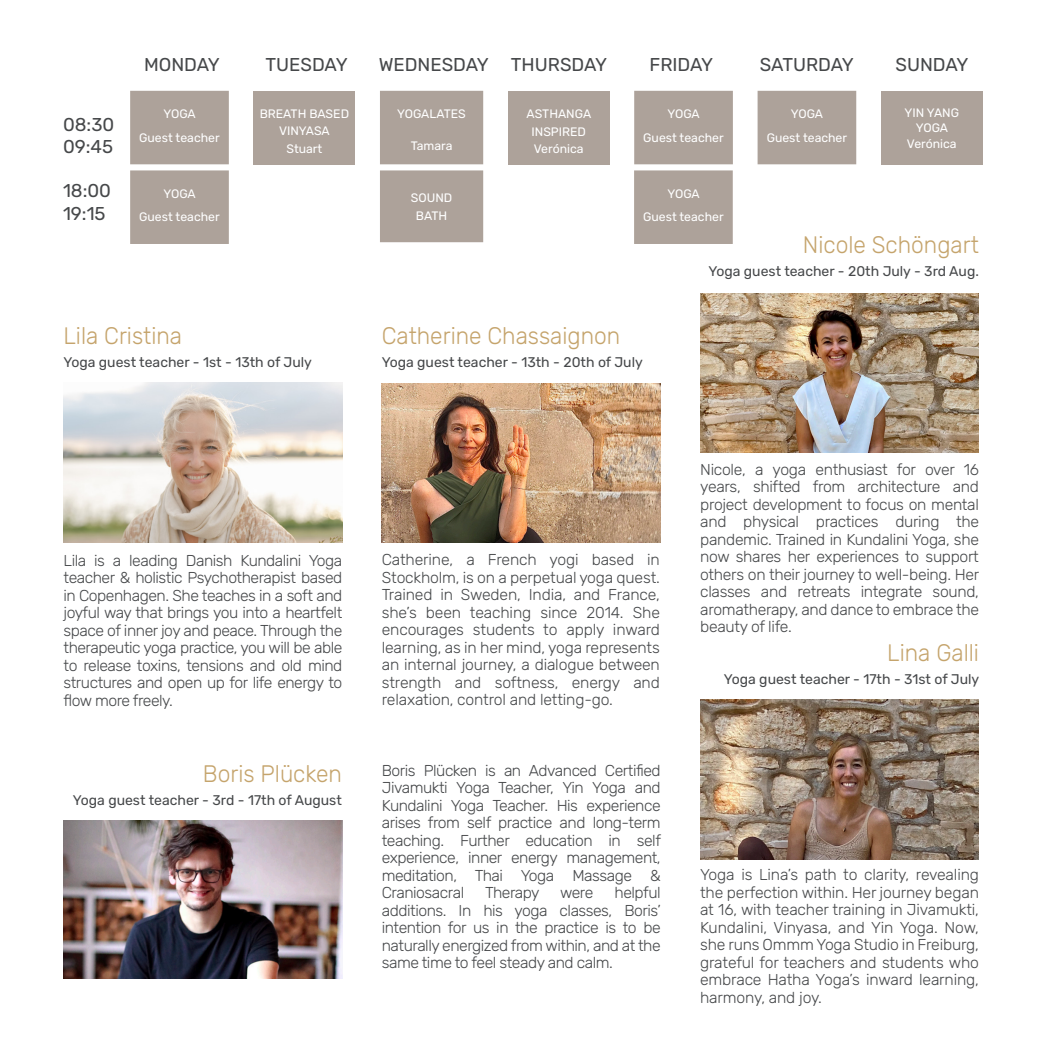
<style>
.page{position:relative;width:1042px;height:1042px;background:#fff}
.page>*{position:absolute;margin:0;border:0;box-sizing:border-box;transform-origin:0 0}
.t1{font:300 23.8px "Rubik";color:#c5a46c;scale:.95 1}
.t2{font:18.55px "Rubik";color:#46484a}
.t3{font:300 15.75px/17.5px "Rubik";letter-spacing:-.03em;color:#46484a;text-align:justify}
.t4{font:14px "Rubik";color:#46484a}
.t5{font:12.25px/15.8px "Rubik";color:#fff;text-align:center}
</style>
<div class="page">
<div style="left:508px;top:91px;width:101px;height:73px;background:#ada29a"></div>
<div style="left:254px;top:91px;width:101px;height:73px;background:#ada29a"></div>
<div style="left:881px;top:91px;width:101px;height:73px;background:#ada29a"></div>
<div style="left:381px;top:92px;width:101px;height:71px;background:#ada29a"></div>
<div style="left:380px;top:91px;width:103px;height:73px;border:2px solid #ada29a"></div>
<div style="left:380px;top:170px;width:103px;height:72px;background:#ada29a;border:2px solid #ada29a"></div>
<img style="left:382px;top:384px;width:279px;height:158px">
<img style="left:700px;top:293px;width:279px;height:159px">
<div style="left:635px;top:171px;width:97px;height:72px;background:#ada29a"></div>
<div style="left:634px;top:170px;width:99px;height:74px;border:2px solid #ada29a"></div>
<div style="left:758px;top:92px;width:97px;height:71px;background:#ada29a"></div>
<div style="left:757px;top:91px;width:99px;height:73px;border:2px solid #ada29a"></div>
<div style="left:635px;top:92px;width:97px;height:71px;background:#ada29a"></div>
<div style="left:634px;top:91px;width:99px;height:73px;border:2px solid #ada29a"></div>
<div style="left:131px;top:92px;width:97px;height:71px;background:#ada29a"></div>
<div style="left:130px;top:91px;width:99px;height:73px;border:2px solid #ada29a"></div>
<div style="left:131px;top:171px;width:97px;height:72px;background:#ada29a"></div>
<div style="left:130px;top:170px;width:99px;height:74px;border:2px solid #ada29a"></div>
<img style="left:700px;top:699px;width:279px;height:160px">
<img style="left:63px;top:382px;width:279px;height:160px">
<img style="left:63px;top:820px;width:279px;height:158px">
<p class="t2" style="left:63px;top:111px;width:53px">08:30</p>
<p class="t2" style="left:63px;top:133px;width:52px">09:45</p>
<p class="t2" style="left:63px;top:177px;width:50px">18:00</p>
<p class="t2" style="left:63px;top:200px;width:44px">19:15</p>
<p class="t2" style="left:144px;top:51px;width:77px">MONDAY</p>
<p class="t2" style="left:265px;top:51px;width:84px">TUESDAY</p>
<p class="t2" style="left:379px;top:51px;width:112px">WEDNESDAY</p>
<p class="t2" style="left:511px;top:51px;width:98px">THURSDAY</p>
<p class="t2" style="left:649px;top:51px;width:65px">FRIDAY</p>
<p class="t2" style="left:760px;top:51px;width:95px">SATURDAY</p>
<p class="t2" style="left:895px;top:51px;width:75px">SUNDAY</p>
<p class="t5" style="left:164px;top:107px;width:34px">YOGA</p>
<p class="t5" style="left:139px;top:130px;width:82px">Guest teacher</p>
<p class="t5" style="left:164px;top:187px;width:34px">YOGA</p>
<p class="t5" style="left:139px;top:210px;width:82px">Guest teacher</p>
<p class="t5" style="left:260px;top:106px;width:91px">BREATH BASED</p>
<p class="t5" style="left:279px;top:124px;width:52px">VINYASA</p>
<p class="t5" style="left:286px;top:141px;width:37px">Stuart</p>
<p class="t5" style="left:397px;top:107px;width:70px">YOGALATES</p>
<p class="t5" style="left:411px;top:138px;width:43px">Tamara</p>
<p class="t5" style="left:411px;top:191px;width:43px">SOUND</p>
<p class="t5" style="left:416px;top:208px;width:33px">BATH</p>
<p class="t5" style="left:527px;top:107px;width:66px">ASTHANGA</p>
<p class="t5" style="left:531px;top:124px;width:56px">INSPIRED</p>
<p class="t5" style="left:534px;top:142px;width:51px">Verónica</p>
<p class="t5" style="left:667px;top:107px;width:34px">YOGA</p>
<p class="t5" style="left:643px;top:130px;width:82px">Guest teacher</p>
<p class="t5" style="left:667px;top:187px;width:34px">YOGA</p>
<p class="t5" style="left:643px;top:210px;width:82px">Guest teacher</p>
<p class="t5" style="left:791px;top:107px;width:34px">YOGA</p>
<p class="t5" style="left:766px;top:130px;width:82px">Guest teacher</p>
<p class="t5" style="left:904px;top:105px;width:56px">YIN YANG<br>YOGA</p>
<p class="t5" style="left:907px;top:137px;width:51px">Verónica</p>
<p class="t1" style="left:803px;top:228px;width:187px">Nicole Schöngart</p>
<p class="t4" style="left:708px;top:261px;width:272px">Yoga guest teacher - 20th July - 3rd Aug.</p>
<p class="t1" style="left:63px;top:318px;width:126px">Lila Cristina</p>
<p class="t4" style="left:63px;top:352px;width:250px">Yoga guest teacher - 1st - 13th of July</p>
<p class="t1" style="left:382px;top:318px;width:253px">Catherine Chassaignon</p>
<p class="t4" style="left:382px;top:352px;width:262px">Yoga guest teacher - 13th - 20th of July</p>
<p class="t3" style="left:63px;top:552px;width:280px">Lila is a leading Danish Kundalini Yoga teacher &amp; holistic Psychotherapist based in Copenhagen. She teaches in a soft and joyful way that brings you into a heartfelt space of inner joy and peace. Through the therapeutic yoga practice, you will be able to release toxins, tensions and old mind structures and open up for life energy to flow more freely.</p>
<p class="t3" style="left:382px;top:552px;width:280px">Catherine, a French yogi based in Stockholm, is on a perpetual yoga quest.<br>Trained in Sweden, India, and France, she’s been teaching since 2014. She encourages students to apply inward learning, as in her mind, yoga represents an internal journey, a dialogue between strength and softness, energy and relaxation, control and letting-go.</p>
<p class="t3" style="left:700px;top:461px;width:281px">Nicole, a yoga enthusiast for over 16 years, shifted from architecture and project development to focus on mental and physical practices during the pandemic. Trained in Kundalini Yoga, she now shares her experiences to support others on their journey to well-being. Her classes and retreats integrate sound, aromatherapy, and dance to embrace the beauty of life.</p>
<p class="t1" style="left:887px;top:636px;width:98px">Lina Galli</p>
<p class="t4" style="left:724px;top:669px;width:257px">Yoga guest teacher - 17th - 31st of July</p>
<p class="t1" style="left:203px;top:757px;width:148px">Boris Plücken</p>
<p class="t4" style="left:73px;top:790px;width:270px">Yoga guest teacher - 3rd - 17th of August</p>
<p class="t3" style="left:382px;top:762px;width:281px">Boris Plücken is an Advanced Certified Jivamukti Yoga Teacher, Yin Yoga and Kundalini Yoga Teacher. His experience arises from self practice and long-term teaching. Further education in self experience, inner energy management, meditation, Thai Yoga Massage &amp; Craniosacral</p>
<p class="t3" style="left:382px;top:884px;width:280px;text-indent:233px">helpful additions. In his yoga classes, Boris’ intention for us in the practice is to be naturally energized from within, and at the same time to feel steady and calm.</p>
<p class="t3" style="left:485px;top:884px;width:56px">Therapy</p>
<p class="t3" style="left:560px;top:884px;width:35px">were</p>
<p class="t3" style="left:700px;top:867px;width:280px">Yoga is Lina’s path to clarity, revealing the perfection within. Her journey began at 16, with teacher training in Jivamukti, Kundalini, Vinyasa, and Yin Yoga. Now, she runs Ommm Yoga Studio in Freiburg, grateful for teachers and students who embrace Hatha Yoga’s inward learning, harmony, and joy.</p>
</div>
